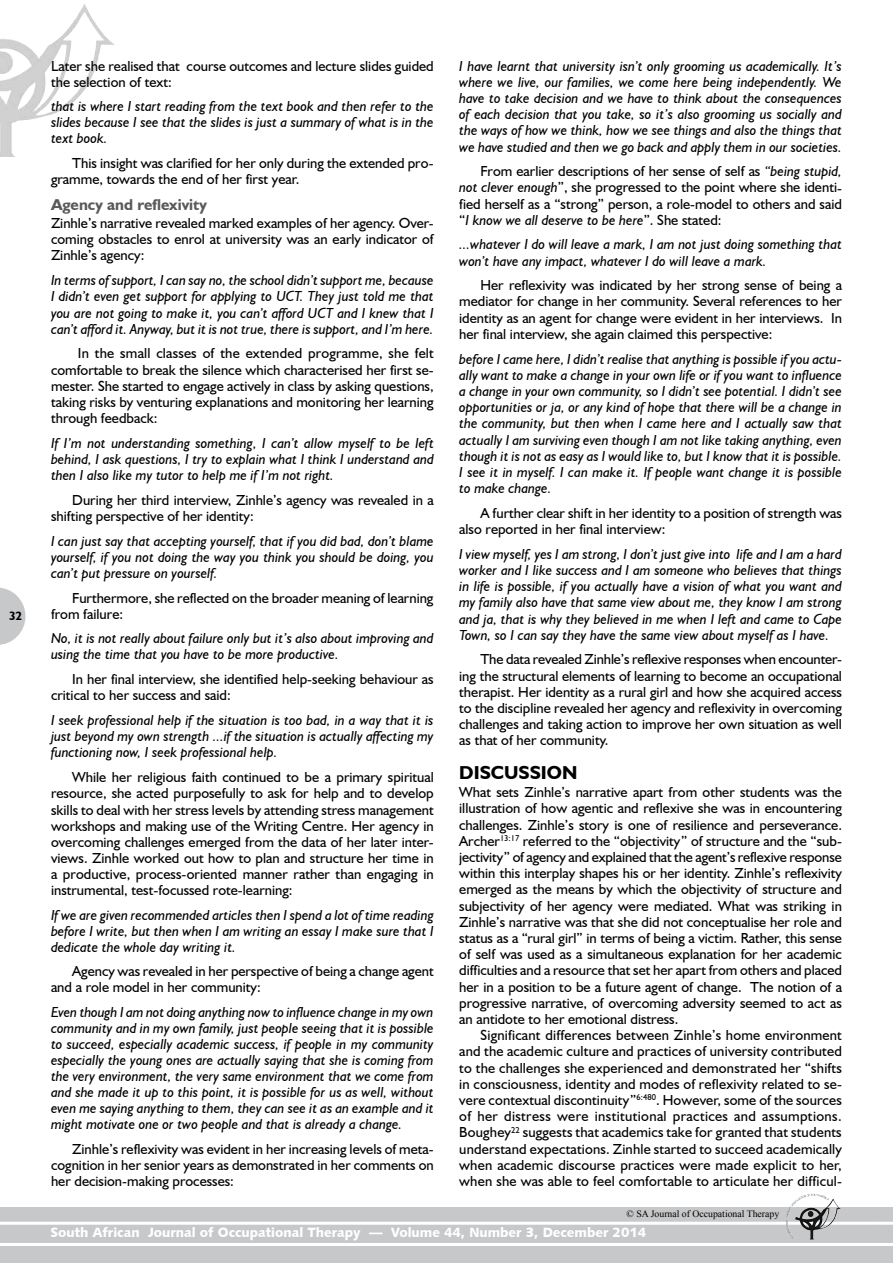
<style>
.page{position:relative;width:893px;height:1263px;background:#fff}
.page>*{position:absolute;margin:0;border:0;box-sizing:border-box;transform-origin:0 0}
.t1{font:700 18.75px "Humanist 521 BT";color:#000}
.t2{font:700 15.75px "Humanist 521 BT";color:#58595b}
.t3{font:14.55px/16.2px "Humanist 521 BT";color:#000;text-align:justify}
.t4{font:italic 14.55px/16.2px "Humanist 521 BT";color:#000;text-align:justify}
.t5{font:13.5px "Humanist 531 BT Black A";color:#fff}
.t6{font:700 12px "Humanist 521 BT";color:#000}
.t7{font:9.75px "Times New Roman";color:#000}
.s1{font-style:italic}
</style>
<div class="page">
<img style="left:0;top:4px;width:115px;height:153px">
<svg style="left:0;top:587px;width:26px;height:58px"></svg>
<div style="left:0;top:1208px;width:893px;height:55px;background:#c7c8ca"></div>
<hr style="left:0;top:1222px;width:893px;height:3px;background:#fff">
<hr style="left:0;top:1243px;width:893px;height:3px;background:#fff">
<img style="left:806px;top:1194px;width:18px;height:4px">
<p class="t6" style="left:9px;top:608px;width:15px">32</p>
<p class="t3" style="left:51px;top:57px;width:384px">Later she realised that course outcomes and lecture slides guided the selection of text:</p>
<p class="t4" style="left:51px;top:98px;width:384px">that is where I start reading from the text book and then refer to the slides because I see that the slides is just a summary of what is in the text book.</p>
<p class="t3" style="left:51px;top:155px;width:384px;text-indent:21px">This insight was clarified for her only during the extended pro&shy;gramme, towards the end of her first year.</p>
<p class="t2" style="left:51px;top:194px;width:157px">Agency and reflexivity</p>
<p class="t3" style="left:51px;top:215px;width:384px">Zinhle’s narrative revealed marked examples of her agency. Over&shy;coming obstacles to enrol at university was an early indicator of Zinhle’s agency:</p>
<p class="t4" style="left:51px;top:272px;width:384px">In terms of support, I can say no, the school didn’t support me, because I didn’t even get support for applying to UCT. They just told me that you are not going to make it, you can’t afford UCT and I knew that I can’t afford it. Anyway, but it is not true, there is support, and I’m here.</p>
<p class="t3" style="left:51px;top:345px;width:384px;text-indent:27px">In the small classes of the extended programme, she felt comfortable to break the silence which characterised her first se&shy;mester. She started to engage actively in class by asking questions, taking risks by venturing explanations and monitoring her learning through feedback:</p>
<p class="t4" style="left:51px;top:435px;width:384px">If I’m not understanding something, I can’t allow myself to be left behind, I ask questions, I try to explain what I think I understand and then I also like my tutor to help me if I’m not right.</p>
<p class="t3" style="left:51px;top:492px;width:384px;text-indent:21px">During her third interview, Zinhle’s agency was revealed in a shifting perspective of her identity:</p>
<p class="t4" style="left:51px;top:532px;width:384px">I can just say that accepting yourself, that if you did bad, don’t blame yourself, if you not doing the way you think you should be doing, you can’t put pressure on yourself.</p>
<p class="t3" style="left:51px;top:589px;width:384px;text-indent:21px">Furthermore, she reflected on the broader meaning of learning from failure:</p>
<p class="t4" style="left:51px;top:630px;width:384px">No, it is not really about failure only but it’s also about improving and using the time that you have to be more productive.</p>
<p class="t3" style="left:51px;top:671px;width:384px;text-indent:21px">In her final interview, she identified help-seeking behaviour as critical to her success and said:</p>
<p class="t4" style="left:51px;top:712px;width:384px">I seek professional help if the situation is too bad, in a way that it is just beyond my own strength ...if the situation is actually affecting my functioning now, I seek professional help.</p>
<p class="t3" style="left:51px;top:769px;width:384px;text-indent:21px">While her religious faith continued to be a primary spiritual resource, she acted purposefully to ask for help and to develop skills to deal with her stress levels by attending stress management workshops and making use of the Writing Centre. Her agency in overcoming challenges emerged from the data of her later inter&shy;views. Zinhle worked out how to plan and structure her time in a productive, process-oriented manner rather than engaging in instrumental, test-focussed rote-learning:</p>
<p class="t4" style="left:51px;top:906px;width:384px">If we are given recommended articles then I spend a lot of time reading before I write, but then when I am writing an essay I make sure that I dedicate the whole day writing it.</p>
<p class="t3" style="left:51px;top:963px;width:384px;text-indent:21px">Agency was revealed in her perspective of being a change agent and a role model in her community:</p>
<p class="t4" style="left:51px;top:1003px;width:384px">Even though I am not doing anything now to influence change in my own community and in my own family, just people seeing that it is possible to succeed, especially academic success, if people in my community especially the young ones are actually saying that she is coming from the very environment, the very same environment that we come from and she made it up to this point, it is possible for us as well, without even me saying anything to them, they can see it as an example and it might motivate one or two people and that is already a change.</p>
<p class="t3" style="left:51px;top:1140px;width:384px;text-indent:21px">Zinhle’s reflexivity was evident in her increasing levels of meta&shy;cognition in her senior years as demonstrated in her comments on her decision-making processes:</p>
<p class="t4" style="left:459px;top:57px;width:384px">I have learnt that university isn’t only grooming us academically. It’s where we live, our families, we come here being independently. We have to take decision and we have to think about the consequences of each decision that you take, so it’s also grooming us socially and the ways of how we think, how we see things and also the things that we have studied and then we go back and apply them in our societies.</p>
<p class="t3" style="left:459px;top:163px;width:384px;text-indent:21px">From earlier descriptions of her sense of self as <span class="s1">“being stupid, not clever enough</span>”, she progressed to the point where she identi&shy;fied herself as a “strong” person, a role-model to others and said “<span class="s1">I know we all deserve to be here</span>”. She stated:</p>
<p class="t4" style="left:459px;top:236px;width:384px">...whatever I do will leave a mark, I am not just doing something that won’t have any impact, whatever I do will leave a mark.</p>
<p class="t3" style="left:459px;top:277px;width:384px;text-indent:21px">Her reflexivity was indicated by her strong sense of being a mediator for change in her community. Several references to her identity as an agent for change were evident in her interviews. In her final interview, she again claimed this perspective:</p>
<p class="t4" style="left:459px;top:350px;width:384px">before I came here, I didn’t realise that anything is possible if you actu&shy;ally want to make a change in your own life or if you want to influence a change in your own community, so I didn’t see potential. I didn’t see opportunities or ja, or any kind of hope that there will be a change in the community, but then when I came here and I actually saw that actually I am surviving even though I am not like taking anything, even though it is not as easy as I would like to, but I know that it is possible.<br>I see it in myself. I can make it. If people want change it is possible to make change.</p>
<p class="t3" style="left:459px;top:504px;width:384px;text-indent:21px">A further clear shift in her identity to a position of strength was also reported in her final interview:</p>
<p class="t4" style="left:459px;top:545px;width:384px">I view myself, yes I am strong, I don’t just give into life and I am a hard worker and I like success and I am someone who believes that things in life is possible, if you actually have a vision of what you want and my family also have that same view about me, they know I am strong and ja, that is why they believed in me when I left and came to Cape Town, so I can say they have the same view about myself as I have.</p>
<p class="t3" style="left:459px;top:651px;width:384px;text-indent:21px">The data revealed Zinhle’s reflexive responses when encounter&shy;ing the structural elements of learning to become an occupational therapist. Her identity as a rural girl and how she acquired access to the discipline revealed her agency and reflexivity in overcoming challenges and taking action to improve her own situation as well as that of her community.</p>
<p class="t1" style="left:459px;top:761px;width:120px">DISCUSSION</p>
<p class="t3" style="left:459px;top:784px;width:384px">What sets Zinhle’s narrative apart from other students was the illustration of how agentic and reflexive she was in encountering challenges. Zinhle’s story is one of resilience and perseverance.<br>Archer<sup>13:17</sup> referred to the “objectivity” of structure and the “sub&shy;jectivity” of agency and explained that the agent’s reflexive response within this interplay shapes his or her identity. Zinhle’s reflexivity emerged as the means by which the objectivity of structure and subjectivity of her agency were mediated. What was striking in Zinhle’s narrative was that she did not conceptualise her role and status as a “rural girl” in terms of being a victim. Rather, this sense of self was used as a simultaneous explanation for her academic difficulties and a resource that set her apart from others and placed her in a position to be a future agent of change. The notion of a progressive narrative, of overcoming adversity seemed to act as an antidote to her emotional distress.</p>
<p class="t3" style="left:459px;top:1027px;width:384px;text-indent:21px">Significant differences between Zinhle’s home environment and the academic culture and practices of university contributed to the challenges she experienced and demonstrated her “shifts in consciousness, identity and modes of reflexivity related to se&shy;vere contextual discontinuity”<sup>6:480</sup>. However, some of the sources of her distress were institutional practices and assumptions.<br>Boughey<sup>22</sup> suggests that academics take for granted that students understand expectations. Zinhle started to succeed academically when academic discourse practices were made explicit to her, when she was able to feel comfortable to articulate her difficul-</p>
<p class="t7" style="left:627px;top:1207px;width:154px">© SA Journal of Occupational Therapy</p>
<p class="t5" style="left:50px;top:1224px;width:597px">South African Journal of Occupational Therapy — Volume 44, Number 3, December 2014</p>
</div>
